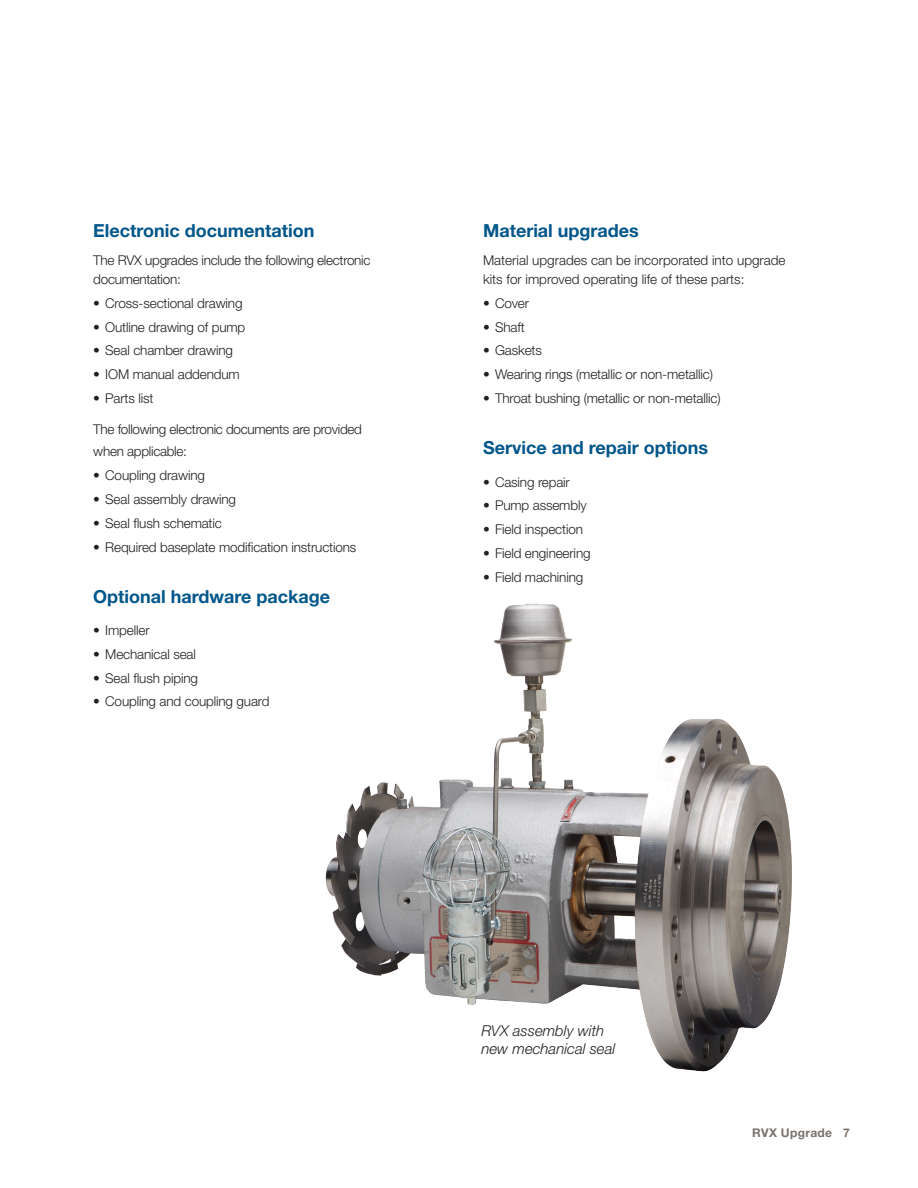
<style>
.page{position:relative;width:918px;height:1188px;background:#fff}
.page>*{position:absolute;margin:0;border:0;box-sizing:border-box;transform-origin:0 0}
.Subhead_Level_1__blu{font:700 18px "Helvetica Neue LT Std";color:#00568a}
.t1{font:italic 300 15px/18px "Helvetica Neue LT Std";color:#231f20}
.Body_copy{font:300 13.5px/19.5px "Helvetica Neue LT Std";letter-spacing:-.01em;color:#231f20}
.t2{font:700 12px "Helvetica Neue LT Std";letter-spacing:.025em;color:#79716c}
</style>
<div class="page">
<img style="left:325px;top:603px;width:467px;height:469px">
<p class="Subhead_Level_1__blu" style="left:93px;top:219px;width:223px">Electronic documentation</p>
<p class="Body_copy" style="left:93px;top:250px;width:279px">The RVX upgrades include the following electronic documentation:</p>
<p class="Body_copy" style="left:93px;top:293px;width:151px">• Cross-sectional drawing</p>
<p class="Body_copy" style="left:93px;top:317px;width:154px">• Outline drawing of pump</p>
<p class="Body_copy" style="left:93px;top:341px;width:141px">• Seal chamber drawing</p>
<p class="Body_copy" style="left:93px;top:364px;width:148px">• IOM manual addendum</p>
<p class="Body_copy" style="left:93px;top:388px;width:62px">• Parts list</p>
<p class="Body_copy" style="left:93px;top:418px;width:270px;line-height:22.5px">The following electronic documents are provided when applicable:</p>
<p class="Body_copy" style="left:93px;top:465px;width:113px">• Coupling drawing</p>
<p class="Body_copy" style="left:93px;top:489px;width:144px">• Seal assembly drawing</p>
<p class="Body_copy" style="left:93px;top:513px;width:130px">• Seal flush schematic</p>
<p class="Body_copy" style="left:93px;top:537px;width:265px">• Required baseplate modification instructions</p>
<p class="Subhead_Level_1__blu" style="left:93px;top:585px;width:238px">Optional hardware package</p>
<p class="Body_copy" style="left:93px;top:620px;width:58px">• Impeller</p>
<p class="Body_copy" style="left:93px;top:644px;width:104px">• Mechanical seal</p>
<p class="Body_copy" style="left:93px;top:668px;width:106px">• Seal flush piping</p>
<p class="Body_copy" style="left:93px;top:692px;width:178px">• Coupling and coupling guard</p>
<p class="Subhead_Level_1__blu" style="left:483px;top:219px;width:157px">Material upgrades</p>
<p class="Body_copy" style="left:483px;top:250px;width:304px">Material upgrades can be incorporated into upgrade kits for improved operating life of these parts:</p>
<p class="Body_copy" style="left:483px;top:293px;width:47px">• Cover</p>
<p class="Body_copy" style="left:483px;top:317px;width:43px">• Shaft</p>
<p class="Body_copy" style="left:483px;top:341px;width:60px">• Gaskets</p>
<p class="Body_copy" style="left:483px;top:364px;width:232px">• Wearing rings (metallic or non-metallic)</p>
<p class="Body_copy" style="left:483px;top:388px;width:239px">• Throat bushing (metallic or non-metallic)</p>
<p class="Subhead_Level_1__blu" style="left:483px;top:437px;width:226px">Service and repair options</p>
<p class="Body_copy" style="left:483px;top:472px;width:88px">• Casing repair</p>
<p class="Body_copy" style="left:483px;top:496px;width:105px">• Pump assembly</p>
<p class="Body_copy" style="left:483px;top:519px;width:101px">• Field inspection</p>
<p class="Body_copy" style="left:483px;top:543px;width:109px">• Field engineering</p>
<p class="Body_copy" style="left:483px;top:567px;width:102px">• Field machining</p>
<p class="t1" style="left:481px;top:1022px;width:135px">RVX assembly with new mechanical seal</p>
<p class="t2" style="left:752px;top:1125px;width:99px">RVX Upgrade 7</p>
</div>
